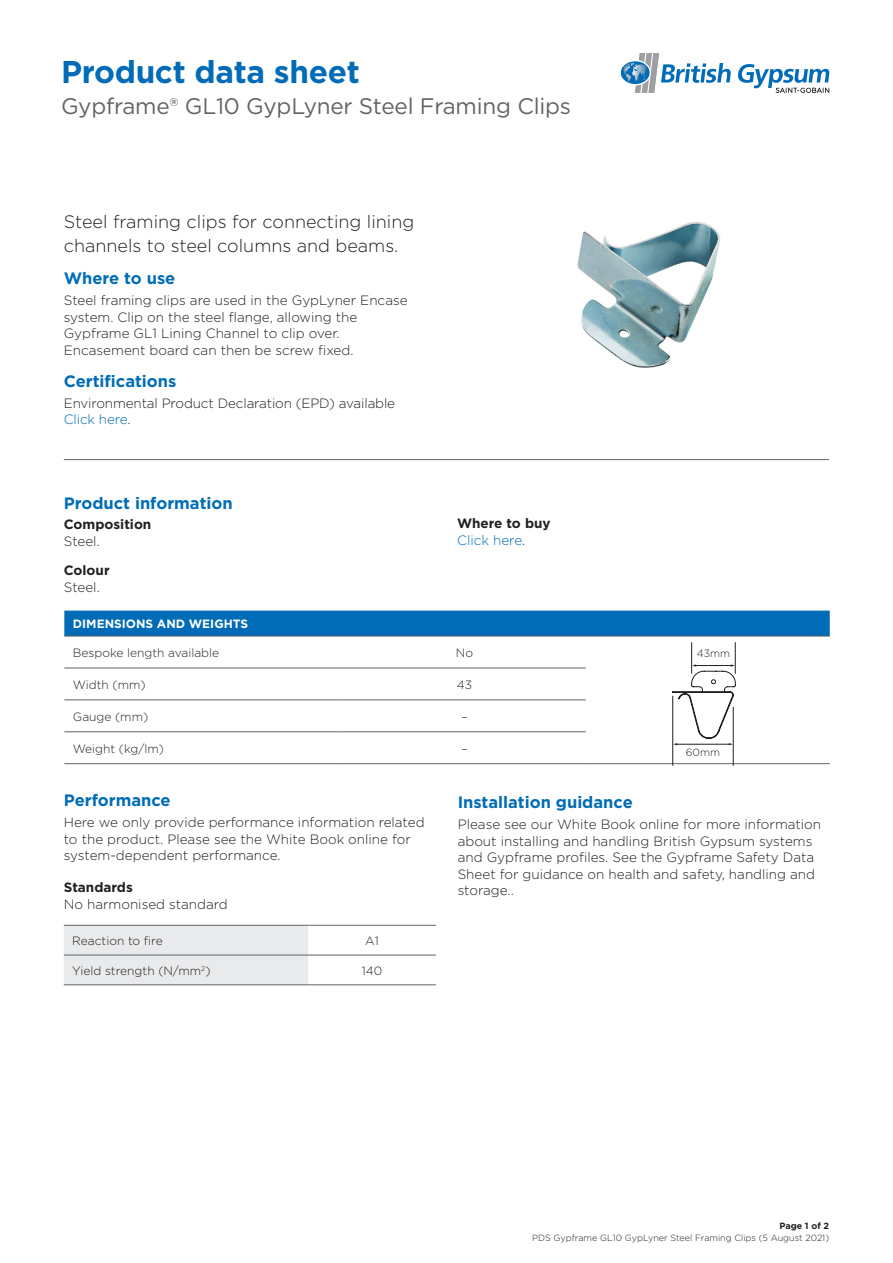
<style>
.page{position:relative;width:893px;height:1263px;background:#fff}
.page>*{position:absolute;margin:0;border:0;box-sizing:border-box;transform-origin:0 0}
.t1{font:700 31.5px "Gotham";letter-spacing:-.01em;color:#006cb7}
.t2{font:22.5px "Gotham";letter-spacing:-.01em;color:#636366}
.t3{font:300 18px/24px "Gotham";color:#231f20}
.t4{font:700 16.5px "Gotham";color:#006cb7}
.t5{font:300 13.5px/16.5px "Gotham";color:#231f20}
.t6{font:700 13.5px "Gotham";color:#231f20}
.t7{font:300 13.5px "Gotham";color:#006cb7}
.t8{font:300 12px "Gotham";color:#231f20}
.t9{font:700 12px "Gotham";color:#fff}
.t10{font:300 10.5px "Gotham";color:#231f20}
.t11{font:300 9px "Gotham";color:#231f20}
.t12{font:700 9px "Gotham";color:#231f20}
.s1{color:#006cb7}
.s2{color:#231f20}
</style>
<div class="page">
<svg style="left:738px;top:64px;width:92px;height:29px"></svg>
<svg style="left:621px;top:53px;width:110px;height:40px"></svg>
<img style="left:387px;top:222px;width:443px;height:239px">
<div style="left:64px;top:611px;width:766px;height:25px;background:#006cb7"></div>
<svg style="left:64px;top:642px;width:671px;height:121px"></svg>
<hr style="left:64px;top:636px;width:279px;height:1px;background:#636366">
<hr style="left:343px;top:636px;width:243px;height:1px;background:#636366">
<hr style="left:586px;top:636px;width:244px;height:1px;background:#636366">
<hr style="left:64px;top:668px;width:279px;height:1px;background:#636366">
<hr style="left:343px;top:668px;width:243px;height:1px;background:#636366">
<hr style="left:64px;top:699px;width:279px;height:1px;background:#636366">
<hr style="left:343px;top:699px;width:243px;height:1px;background:#636366">
<hr style="left:64px;top:731px;width:279px;height:1px;background:#636366">
<hr style="left:343px;top:731px;width:243px;height:1px;background:#636366">
<hr style="left:64px;top:763px;width:279px;height:1px;background:#636366">
<hr style="left:343px;top:763px;width:243px;height:1px;background:#636366">
<hr style="left:586px;top:763px;width:244px;height:1px;background:#636366">
<hr style="left:64px;top:459px;width:765px;height:1px;background:#636366">
<svg style="left:64px;top:926px;width:372px;height:58px"></svg>
<hr style="left:64px;top:925px;width:244px;height:1px;background:#636366">
<hr style="left:308px;top:925px;width:128px;height:1px;background:#636366">
<hr style="left:64px;top:955px;width:244px;height:1px;background:#636366">
<hr style="left:308px;top:955px;width:128px;height:1px;background:#636366">
<hr style="left:64px;top:984px;width:244px;height:1px;background:#636366">
<hr style="left:308px;top:984px;width:128px;height:1px;background:#636366">
<hr style="left:672px;top:696px;width:1px;height:69px;background:#231f20">
<hr style="left:733px;top:707px;width:1px;height:58px;background:#231f20">
<hr style="left:735px;top:642px;width:1px;height:31px;background:#231f20">
<hr style="left:691px;top:642px;width:1px;height:31px;background:#231f20">
<svg style="left:672px;top:664px;width:64px;height:81px"></svg>
<h1 class="t1" style="left:61px;top:51px;width:300px">Product data sheet</h1>
<h2 class="t2" style="left:61px;top:92px;width:511px">Gypframe® GL10 GypLyner Steel Framing Clips</h2>
<p class="t3" style="left:64px;top:209px;width:352px">Steel framing clips for connecting lining channels to steel columns and beams.</p>
<p class="t4" style="left:64px;top:268px;width:113px">Where to use</p>
<p class="t5" style="left:64px;top:292px;width:345px">Steel framing clips are used in the GypLyner Encase system. Clip on the steel flange, allowing the Gypframe GL1 Lining Channel to clip over.<br>Encasement board can then be screw fixed.</p>
<p class="t4" style="left:64px;top:370px;width:114px">Certifications</p>
<p class="t5" style="left:64px;top:394px;width:333px">Environmental Product Declaration (EPD) available<br><span class="s1">Click here</span>.</p>
<p class="t4" style="left:64px;top:492px;width:170px">Product information</p>
<p class="t6" style="left:64px;top:516px;width:89px">Composition</p>
<p class="t5" style="left:64px;top:532px;width:38px">Steel.</p>
<p class="t6" style="left:64px;top:561px;width:47px">Colour</p>
<p class="t5" style="left:64px;top:578px;width:38px">Steel.</p>
<p class="t6" style="left:457px;top:514px;width:95px">Where to buy</p>
<p class="t7" style="left:457px;top:531px;width:70px">Click here<span class="s2">.</span></p>
<p class="t9" style="left:73px;top:616px;width:177px">DIMENSIONS AND WEIGHTS</p>
<p class="t8" style="left:73px;top:645px;width:148px">Bespoke length available</p>
<p class="t8" style="left:456px;top:646px;width:19px">No</p>
<p class="t8" style="left:73px;top:677px;width:74px">Width (mm)</p>
<p class="t8" style="left:457px;top:677px;width:17px">43</p>
<p class="t8" style="left:73px;top:709px;width:77px">Gauge (mm)</p>
<p class="t8" style="left:461px;top:709px;width:8px">–</p>
<p class="t8" style="left:73px;top:741px;width:93px">Weight (kg/lm)</p>
<p class="t8" style="left:461px;top:741px;width:8px">–</p>
<p class="t4" style="left:64px;top:789px;width:108px">Performance</p>
<p class="t5" style="left:64px;top:814px;width:362px">Here we only provide performance information related to the product. Please see the White Book online for system-dependent performance.</p>
<p class="t6" style="left:64px;top:878px;width:71px">Standards</p>
<p class="t5" style="left:64px;top:895px;width:166px">No harmonised standard</p>
<p class="t10" style="left:697px;top:647px;width:35px">43mm</p>
<p class="t10" style="left:686px;top:745px;width:36px">60mm</p>
<p class="t4" style="left:458px;top:792px;width:177px">Installation guidance</p>
<p class="t5" style="left:458px;top:816px;width:365px">Please see our White Book online for more information about installing and handling British Gypsum systems and Gypframe profiles. See the Gypframe Safety Data Sheet for guidance on health and safety, handling and storage..</p>
<p class="t8" style="left:72px;top:933px;width:92px">Reaction to fire</p>
<p class="t8" style="left:365px;top:933px;width:15px">A1</p>
<p class="t8" style="left:72px;top:963px;width:140px">Yield strength (N/mm<sup>2</sup>)</p>
<p class="t8" style="left:362px;top:963px;width:22px">140</p>
<p class="t12" style="left:779px;top:1219px;width:51px">Page 1 of 2</p>
<p class="t11" style="left:532px;top:1232px;width:299px">PDS Gypframe GL10 GypLyner Steel Framing Clips (5 August 2021)</p>
</div>
